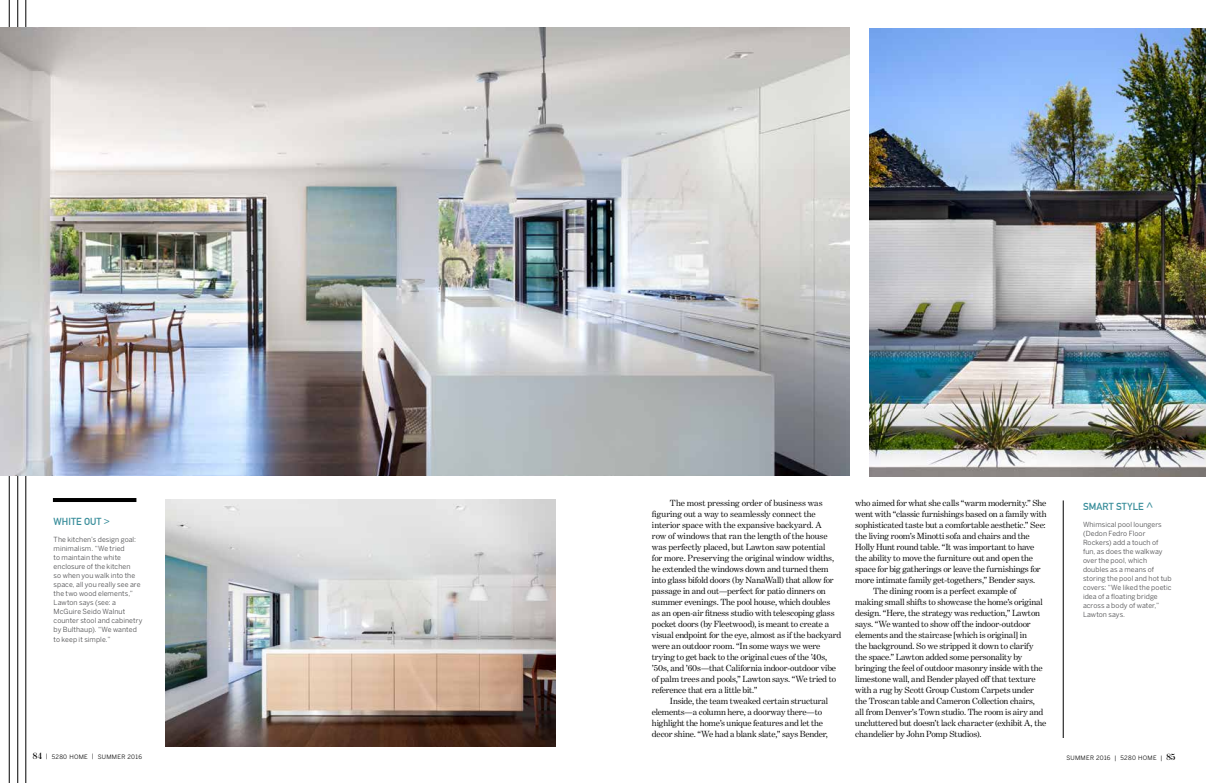
<style>
.page{position:relative;width:1206px;height:783px;background:#fff}
.page>*{position:absolute;margin:0;border:0;box-sizing:border-box;transform-origin:0 0}
.t1{font:700 10px "DIN Alternate";letter-spacing:.015em;color:#388d9a}
.t2{font:9px/11px "Benton Modern One";letter-spacing:-.015em;color:#000}
.t3{font:7px/9px "Benton Sans";letter-spacing:.01em;color:#4d4d4f}
.t4{font:6px "Benton Sans";letter-spacing:.05em;color:#000}
.s1{font-size:12px}
.s2{font-family:"Moderno FB";font-weight:600;font-size:9px}
</style>
<div class="page">
<hr style="left:26px;top:0;width:1px;height:783px;background:#000">
<hr style="left:9px;top:0;width:1px;height:783px;background:#000">
<hr style="left:18px;top:0;width:1px;height:783px;background:#000">
<img style="left:0;top:27px;width:850px;height:449px">
<img style="left:869px;top:28px;width:337px;height:449px">
<img style="left:165px;top:499px;width:391px;height:248px">
<hr style="left:1063px;top:500px;width:1px;height:238px;background:#000">
<hr style="left:53px;top:498px;width:83px;height:4px;background:#000">
<p class="t1" style="left:54px;top:514px;width:58px">WHITE OUT &gt;</p>
<p class="t3" style="left:54px;top:535px;width:90px">The kitchen’s design goal: minimalism. “We tried<br>to maintain the white enclosure of the kitchen<br>so when you walk into the space, all you really see are the two wood elements,”<br>Lawton says (see: a<br>McGuire Seido Walnut counter stool and cabinetry by Bulthaup). “We wanted to keep it simple.”</p>
<p class="t2" style="left:652px;top:498px;width:191px;text-indent:18px">The most pressing order of business was figuring out a way to seamlessly connect the interior space with the expansive backyard. A<br>row of windows that ran the length of the house was perfectly placed, but Lawton saw potential<br>for more. Preserving the original window widths, he extended the windows down and turned them into glass bifold doors (by NanaWall) that allow for passage in and out—perfect for patio dinners on summer evenings. The pool house, which doubles<br>as an open-air fitness studio with telescoping glass pocket doors (by Fleetwood), is meant to create a visual endpoint for the eye, almost as if the backyard were an outdoor room. “In some ways we were trying to get back to the original cues of the ’40s, ’50s, and ’60s—that California indoor-outdoor vibe of palm trees and pools,” Lawton says. “We tried to reference that era a little bit.”</p>
<p class="t2" style="left:652px;top:695px;width:178px;text-indent:18px">Inside, the team tweaked certain structural elements—a column here, a doorway there—to highlight the home’s unique features and let the decor shine. “We had a blank slate,” says Bender,</p>
<p class="t2" style="left:855px;top:497px;width:193px">who aimed for what she calls “warm modernity.” She</p>
<p class="t2" style="left:855px;top:508px;width:193px">went with “classic furnishings based on a family with</p>
<p class="t2" style="left:855px;top:519px;width:192px">sophisticated taste but a comfortable aesthetic.” See:</p>
<p class="t2" style="left:855px;top:530px;width:176px">the living room’s Minotti sofa and chairs and the</p>
<p class="t2" style="left:855px;top:541px;width:181px">Holly Hunt round table. “It was important to have</p>
<p class="t2" style="left:855px;top:552px;width:179px">the ability to move the furniture out and open the</p>
<p class="t2" style="left:855px;top:563px;width:187px">space for big gatherings or leave the furnishings for</p>
<p class="t2" style="left:855px;top:574px;width:181px">more intimate family get-togethers,” Bender says.</p>
<p class="t2" style="left:873px;top:585px;width:145px">The dining room is a perfect example of</p>
<p class="t2" style="left:855px;top:596px;width:189px">making small shifts to showcase the home’s original</p>
<p class="t2" style="left:855px;top:607px;width:186px">design. “Here, the strategy was reduction,” Lawton</p>
<p class="t2" style="left:855px;top:618px;width:177px">says. “We wanted to show off the indoor-outdoor</p>
<p class="t2" style="left:855px;top:629px;width:173px">elements and the staircase [which is original] in</p>
<p class="t2" style="left:855px;top:640px;width:180px">the background. So we stripped it down to clarify</p>
<p class="t2" style="left:855px;top:651px;width:169px">the space.” Lawton added some personality by</p>
<p class="t2" style="left:855px;top:662px;width:189px">bringing the feel of outdoor masonry inside with the</p>
<p class="t2" style="left:855px;top:673px;width:182px">limestone wall, and Bender played off that texture</p>
<p class="t2" style="left:855px;top:684px;width:180px">with a rug by Scott Group Custom Carpets under</p>
<p class="t2" style="left:855px;top:695px;width:181px">the Troscan table and Cameron Collection chairs,</p>
<p class="t2" style="left:855px;top:706px;width:190px">all from Denver’s Town studio. The room is airy and</p>
<p class="t2" style="left:855px;top:717px;width:193px">uncluttered but doesn’t lack character (exhibit A, the</p>
<p class="t2" style="left:855px;top:728px;width:128px">chandelier by John Pomp Studios).</p>
<p class="t1" style="left:1083px;top:499px;width:72px">SMART STYLE <span class="s1">^</span></p>
<p class="t3" style="left:1083px;top:520px;width:90px">Whimsical pool loungers (Dedon Fedro Floor<br>Rockers) add a touch of fun, as does the walkway over the pool, which doubles as a means of storing the pool and hot tub covers: “We liked the poetic idea of a floating bridge across a body of water,”<br>Lawton says.</p>
<p class="t4" style="left:33px;top:754px;width:111px"><span class="s2">84</span> | 5280 HOME | SUMMER 2016</p>
<p class="t4" style="left:1066px;top:754px;width:111px">SUMMER 2016 | 5280 HOME | <span class="s2">85</span></p>
</div>
